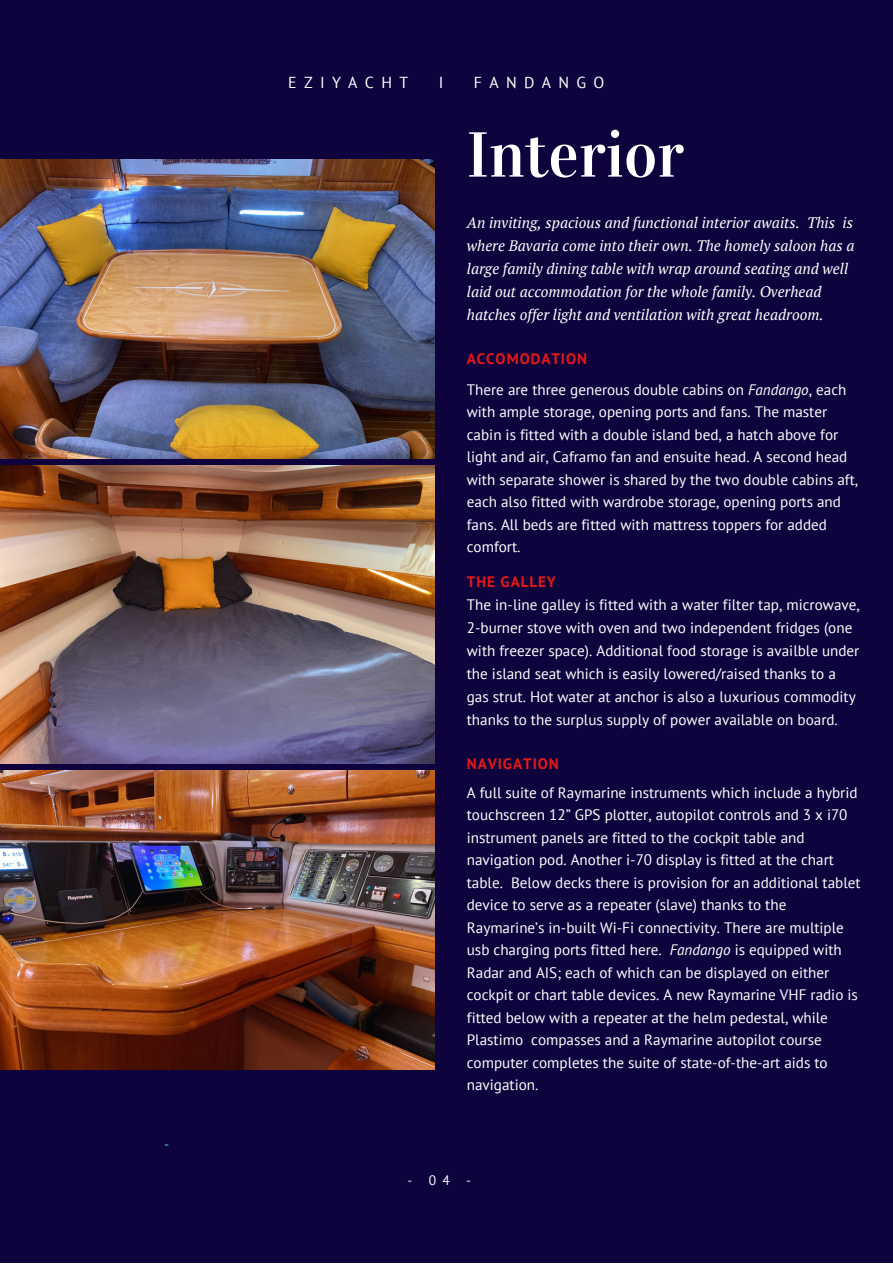
<style>
.page{position:relative;width:893px;height:1264px;background:#fff}
.page>*{position:absolute;margin:0;border:0;box-sizing:border-box;transform-origin:0 0}
.t1{font:63.6px "Vidaloka";color:#fff}
.t2{font:15.9px "PT Sans";letter-spacing:.46em;color:#fff}
.t3{font:15.15px/22.5px "PT Sans";color:#fff}
.t4{font:italic 15.15px/23px "PT Serif";color:#fff}
.t5{font:700 15.15px "PT Sans";letter-spacing:.06em;color:#e41818}
.t6{font:13.65px "PT Sans";color:#fff}
.s1{font-style:italic}
</style>
<div class="page">
<div style="left:0;top:0;width:892px;height:1262px;background:#0f033d"></div>
<img style="left:0;top:465px;width:434px;height:298px">
<img style="left:0;top:770px;width:434px;height:299px">
<img style="left:0;top:160px;width:434px;height:299px">
<p class="t2" style="left:288px;top:72px;width:121px">EZIYACHT</p>
<p class="t2" style="left:438px;top:72px;width:6px">I</p>
<p class="t2" style="left:474px;top:72px;width:132px">FANDANGO</p>
<p class="t1" style="left:467px;top:117px;width:219px">Interior</p>
<p class="t4" style="left:467px;top:211px;width:389px">An inviting, spacious and functional interior awaits. This is where Bavaria come into their own. The homely saloon has a large family dining table with wrap around seating and well laid out accommodation for the whole family. Overhead hatches offer light and ventilation with great headroom.</p>
<p class="t5" style="left:467px;top:348px;width:122px">ACCOMODATION</p>
<p class="t3" style="left:467px;top:378px;width:393px">There are three generous double cabins on <span class="s1">Fandango</span>, each with ample storage, opening ports and fans. The master cabin is fitted with a double island bed, a hatch above for light and air, Caframo fan and ensuite head. A second head with separate shower is shared by the two double cabins aft, each also fitted with wardrobe storage, opening ports and fans. All beds are fitted with mattress toppers for added comfort.</p>
<p class="t5" style="left:467px;top:571px;width:91px">THE GALLEY</p>
<p class="t3" style="left:467px;top:593px;width:394px;line-height:23px">The in-line galley is fitted with a water filter tap, microwave, 2-burner stove with oven and two independent fridges (one with freezer space). Additional food storage is availble under the island seat which is easily lowered/raised thanks to a gas strut. Hot water at anchor is also a luxurious commodity thanks to the surplus supply of power available on board.</p>
<p class="t5" style="left:467px;top:753px;width:93px">NAVIGATION</p>
<p class="t3" style="left:467px;top:780px;width:395px">A full suite of Raymarine instruments which include a hybrid touchscreen 12” GPS plotter, autopilot controls and 3 x i70 instrument panels are fitted to the cockpit table and navigation pod. Another i-70 display is fitted at the chart table. Below decks there is provision for an additional tablet device to serve as a repeater (slave) thanks to the Raymarine’s in-built Wi-Fi connectivity. There are multiple usb charging ports fitted here. <span class="s1">Fandango</span> is equipped with Radar and AIS; each of which can be displayed on either cockpit or chart table devices. A new Raymarine VHF radio is fitted below with a repeater at the helm pedestal, while Plastimo compasses and a Raymarine autopilot course computer completes the suite of state-of-the-art aids to navigation.</p>
<p class="t6" style="left:407px;top:1171px;width:65px">-04-</p>
</div>
